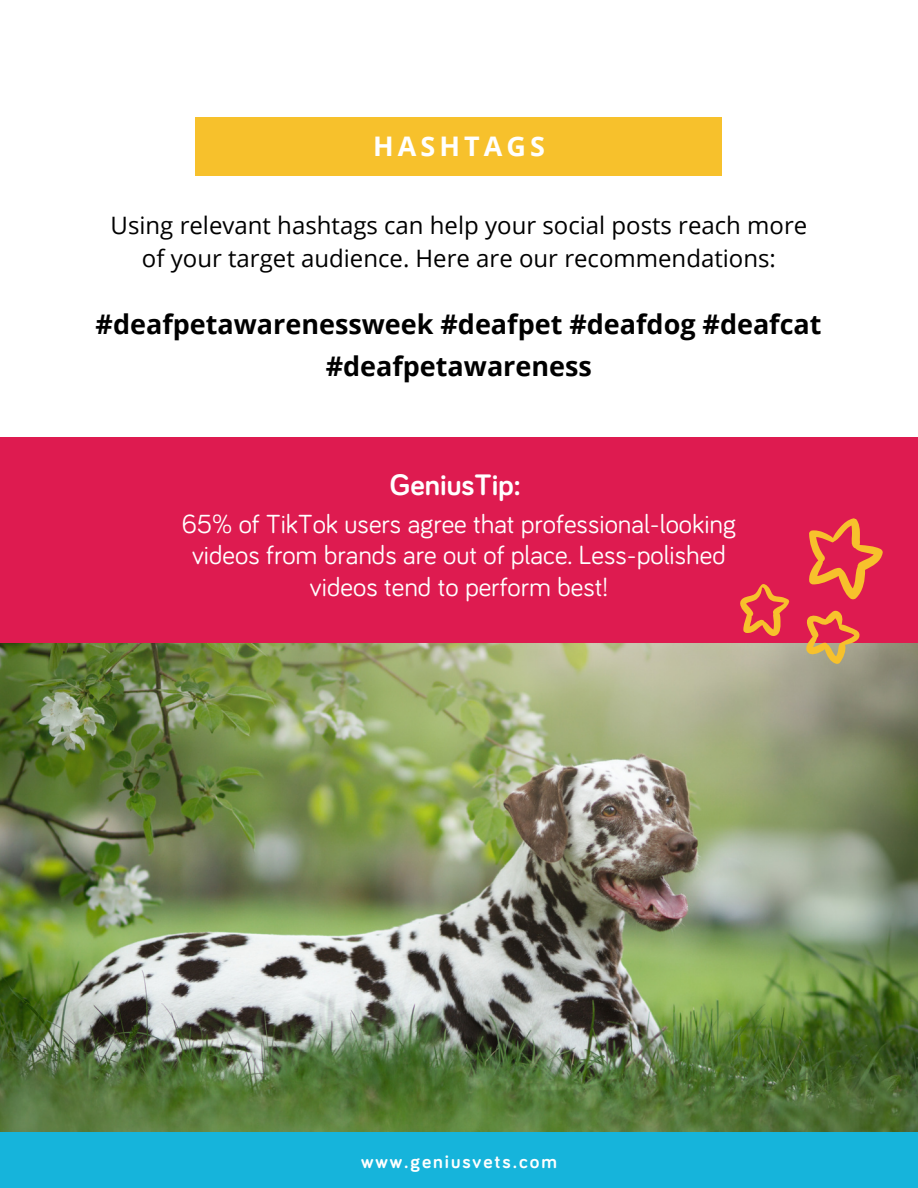
<style>
.page{position:relative;width:918px;height:1188px;background:#fff}
.page>*{position:absolute;margin:0;border:0;box-sizing:border-box;transform-origin:0 0}
.t1{font:700 30.6px "Bariol";color:#fff}
.t2{font:27px/31.5px "Bariol";color:#fff;text-align:center}
.t3{font:700 27px/42.8px "Open Sans";color:#000;text-align:center}
.t4{font:700 27px "Open Sans";letter-spacing:.15em;color:#fff}
.t5{font:24px/32.7px "Open Sans";color:#000;text-align:center}
.t6{font:700 19.5px "Bariol";letter-spacing:.1em;color:#fff}
</style>
<div class="page">
<img style="left:0;top:643px;width:918px;height:489px">
<div style="left:0;top:437px;width:918px;height:206px;background:#de1b50"></div>
<div style="left:0;top:1132px;width:918px;height:56px;background:#16b4db"></div>
<svg style="left:728px;top:518px;width:164px;height:152px"></svg>
<div style="left:196px;top:117px;width:526px;height:59px;background:#f7c12c"></div>
<p class="t4" style="left:373px;top:127px;width:173px">HASHTAGS</p>
<p class="t5" style="left:111px;top:209px;width:698px">Using relevant hashtags can help your social posts reach more of your target audience. Here are our recommendations:</p>
<p class="t3" style="left:96px;top:302px;width:728px">#deafpetawarenessweek #deafpet #deafdog #deafcat #deafpetawareness</p>
<p class="t1" style="left:390px;top:471px;width:132px">GeniusTip:</p>
<p class="t2" style="left:182px;top:509px;width:556px">65% of TikTok users agree that professional-looking videos from brands are out of place. Less-polished videos tend to perform best!</p>
<p class="t6" style="left:361px;top:1153px;width:197px">www.geniusvets.com</p>
</div>
